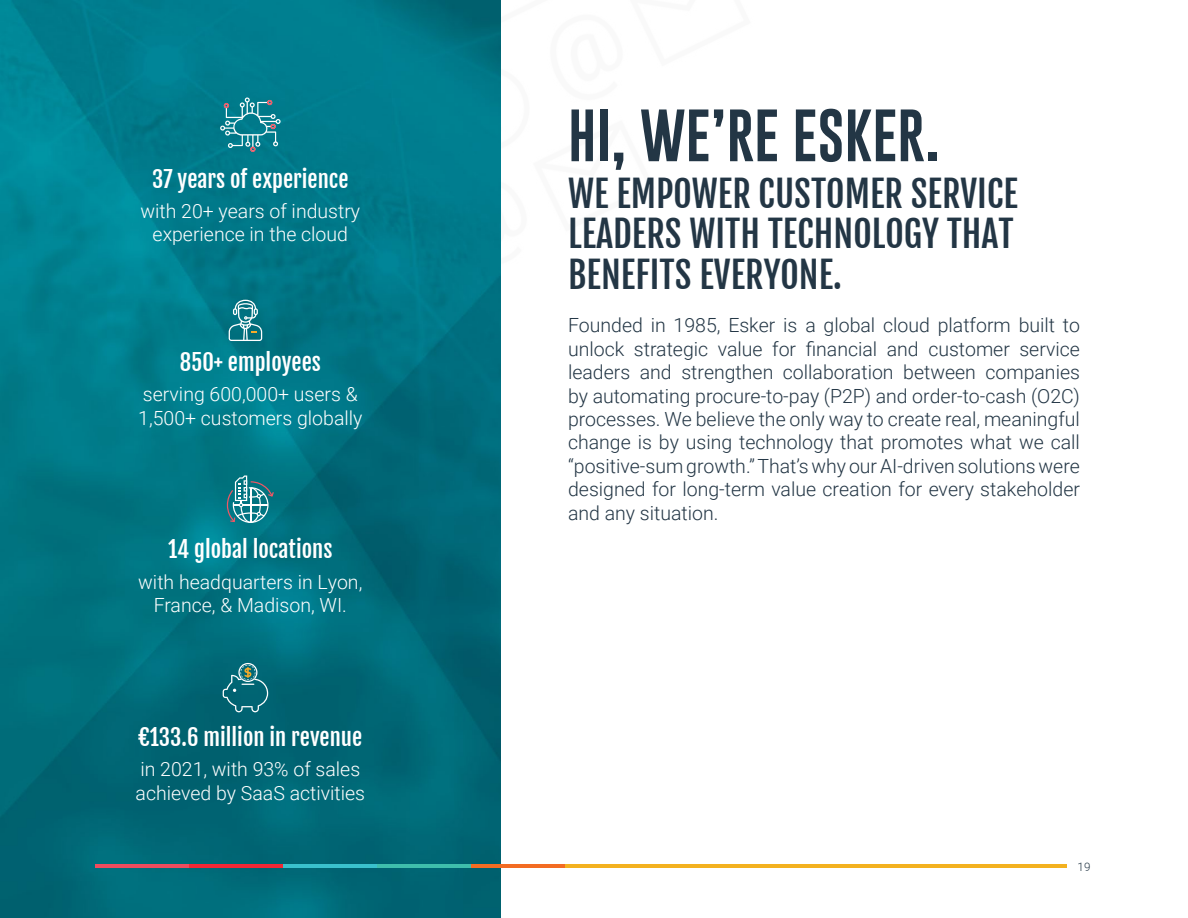
<style>
.page{position:relative;width:1188px;height:918px;background:#fff}
.page>*{position:absolute;margin:0;border:0;box-sizing:border-box;transform-origin:0 0}
.t1{font:54px "Gobold";color:#233645}
.t2{font:36px/40.5px "Fjalla One";color:#233645;text-align:justify}
.t3{font:22.5px "Fjalla One";color:#fff}
.t4{font:300 19.5px/23.4px "Roboto";color:#233645;text-align:justify}
.t5{font:300 19.5px/23.4px "Roboto";color:#fff;text-align:center}
.t6{font:300 11.7px "Roboto";color:#233645}
</style>
<div class="page">
<img style="left:0;top:0;width:501px;height:918px">
<svg style="left:227px;top:476px;width:47px;height:47px;background:#42919c"></svg>
<svg style="left:223px;top:663px;width:45px;height:49px;background:#247883"></svg>
<svg style="left:220px;top:97px;width:61px;height:55px;background:#2c8d9b"></svg>
<svg style="left:229px;top:300px;width:33px;height:41px"></svg>
<hr style="left:95px;top:864px;width:95px;height:4px;background:#f04c5e">
<hr style="left:189px;top:864px;width:94px;height:4px;background:#f32735">
<hr style="left:283px;top:864px;width:94px;height:4px;background:#3ac1cd">
<hr style="left:377px;top:864px;width:94px;height:4px;background:#3fbeac">
<hr style="left:471px;top:864px;width:94px;height:4px;background:#f36c23">
<hr style="left:565px;top:864px;width:502px;height:4px;background:#f3b120">
<p class="t3" style="left:152px;top:165px;width:198px">37 years of experience</p>
<p class="t5" style="left:140px;top:199px;width:221px">with 20+ years of industry experience in the cloud</p>
<p class="t3" style="left:180px;top:348px;width:143px">850+ employees</p>
<p class="t5" style="left:138px;top:382px;width:226px;text-align:left">serving 600,000+ users &amp;<br>1,500+ customers globally</p>
<p class="t3" style="left:168px;top:536px;width:166px">14 global locations</p>
<p class="t5" style="left:138px;top:569px;width:226px">with headquarters in Lyon,<br>France, &amp; Madison, WI.</p>
<p class="t3" style="left:138px;top:723px;width:225px">€133.6 million in revenue</p>
<p class="t5" style="left:136px;top:757px;width:231px;text-align:left">in 2021, with 93% of sales achieved by SaaS activities</p>
<h1 class="t1" style="left:568px;top:101px;width:373px">HI, WE’RE ESKER.</h1>
<h2 class="t2" style="left:568px;top:173px;width:451px">WE EMPOWER CUSTOMER SERVICE LEADERS WITH TECHNOLOGY THAT BENEFITS EVERYONE.</h2>
<p class="t4" style="left:568px;top:313px;width:513px">Founded in 1985, Esker is a global cloud platform built to unlock strategic value for financial and customer service leaders and strengthen collaboration between companies by automating procure-to-pay (P2P) and order-to-cash (O2C) processes. We believe the only way to create real, meaningful change is by using technology that promotes what we call “positive-sum growth.” That’s why our AI-driven solutions were designed for long-term value creation for every stakeholder and any situation.</p>
<p class="t6" style="left:1078px;top:858px;width:15px">19</p>
</div>
